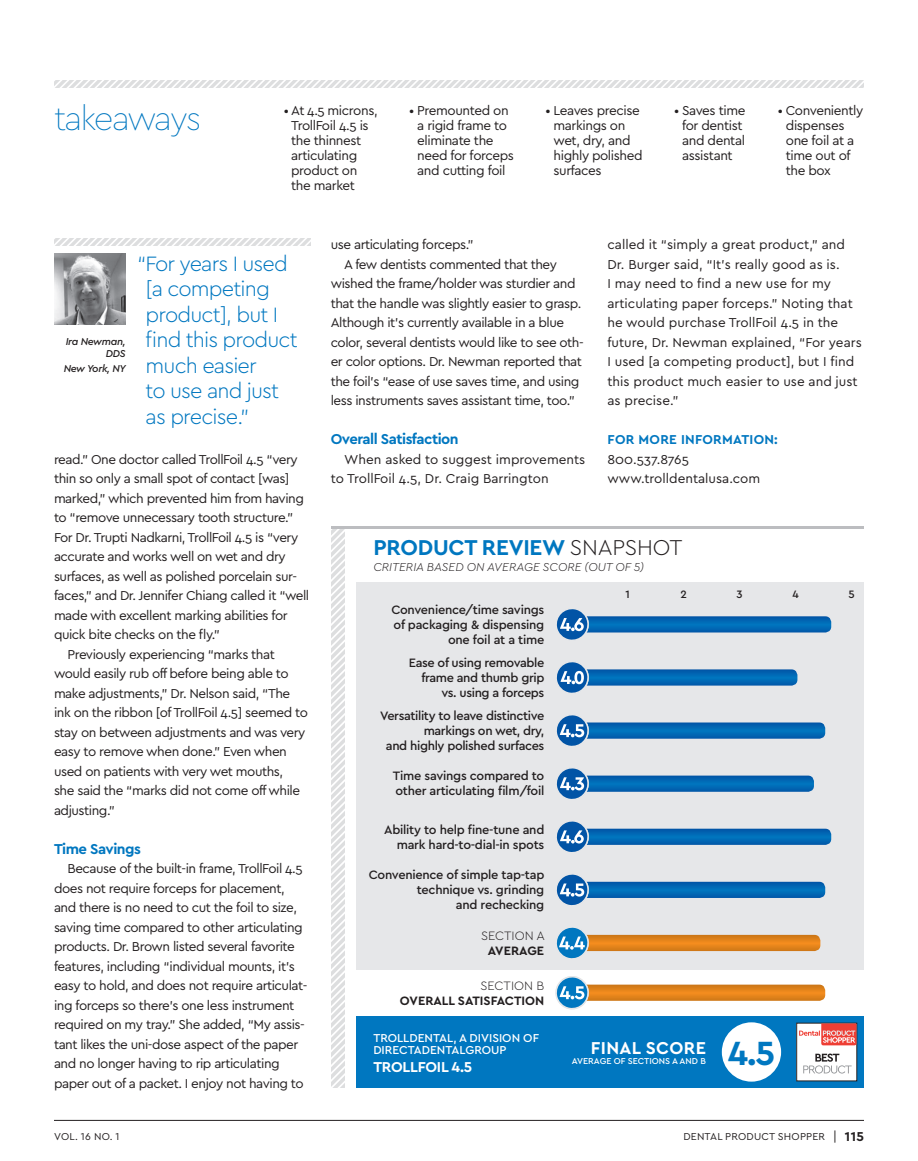
<style>
.page{position:relative;width:918px;height:1161px;background:#fff}
.page>*{position:absolute;margin:0;border:0;box-sizing:border-box;transform-origin:0 0}
.t1{font:700 35.1px "Cera";color:#0077c0}
.PE_TAKEAWAY_HEAD{font:100 34.5px "Cera";letter-spacing:-.06em;color:#0077c0}
.Eval__box_List{font:700 22.5px "Cera";letter-spacing:-.01em;color:#0077c0}
.t2{font:300 21.75px/25.5px "Cera";letter-spacing:-.04em;color:#0077c0}
.Eval__box_List-2{font:700 18px "Cera";letter-spacing:.02em;color:#fff}
.PE_BODY_COPY{font:700 15px "Cera";letter-spacing:-.035em;color:#0077c0}
.Eval__box_List-3{font:700 15px "Cera";letter-spacing:-.015em;color:#fff}
.PE_BODY_COPY-2{font:13.5px/19.5px "Cera";letter-spacing:-.035em;color:#231f20}
.PE_BODY_COPY-3{font:13.5px/19.5px "Cera";color:#231f20}
.PE_TAKEAWAY_BODY{font:13.5px/15px "Cera";letter-spacing:-.03em;color:#231f20}
.PE_BODY_COPY-4{font:700 13.5px "Cera";letter-spacing:.02em;color:#0077c0}
.Eval__box_List-4{font:500 12.75px/15px "Cera";letter-spacing:-.02em;color:#231f20;text-align:right}
.Eval__box_List-5{font:700 12.75px/15px "Cera";color:#231f20;text-align:right}
.Eval__box_List-6{font:300 12.75px/15px "Cera";color:#231f20;text-align:center}
.Eval__box_List-7{font:500 12px/12px "Cera";color:#fff}
.Eval__box_List-8{font:italic 300 12px "Cera";color:#231f20}
.t3{font:500 11.25px "Cera";color:#231f20}
.t4{font:10.5px "Cera";letter-spacing:.02em;color:#231f20}
.PE_Quote_names_citie{font:italic 500 10.5px/12px "Cera";letter-spacing:-.03em;color:#231f20;text-align:right}
.Eval__box_List-9{font:500 9px "Cera";color:#fff}
.s1{font-weight:300;color:#231f20}
.s2{font-weight:700}
.s3{font-weight:300}
.s4{font-size:13.5px}
.s5{font-weight:700;font-size:13.5px}
</style>
<div class="page">
<hr style="left:54px;top:1120px;width:810px;height:1px;background:#231f20">
<svg style="left:54px;top:80px;width:810px;height:7px"></svg>
<div style="left:356px;top:1016px;width:508px;height:72px;background:#0077c0"></div>
<div style="left:356px;top:583px;width:508px;height:387px;background:#e6e7e9"></div>
<div style="left:797px;top:1023px;width:60px;height:58px;background:#fff"></div>
<div style="left:796px;top:1023px;width:61px;height:58px;border:1px solid #231f20"></div>
<svg style="left:799px;top:1024px;width:57px;height:21px"></svg>
<svg style="left:803px;top:1054px;width:49px;height:20px"></svg>
<div style="left:722px;top:1022px;width:59px;height:60px;background:#fff;border-radius:50%"></div>
<svg style="left:332px;top:528px;width:13px;height:560px"></svg>
<hr style="left:332px;top:526px;width:532px;height:2px;background:#bcbdc0">
<svg style="left:556px;top:662px;width:241px;height:31px"></svg>
<svg style="left:556px;top:609px;width:275px;height:31px"></svg>
<svg style="left:555px;top:976px;width:270px;height:34px"></svg>
<svg style="left:556px;top:927px;width:264px;height:32px"></svg>
<svg style="left:556px;top:715px;width:269px;height:31px"></svg>
<svg style="left:556px;top:768px;width:258px;height:31px"></svg>
<svg style="left:556px;top:821px;width:275px;height:31px"></svg>
<svg style="left:556px;top:874px;width:269px;height:32px"></svg>
<svg style="left:54px;top:239px;width:256px;height:6px"></svg>
<img style="left:54px;top:253px;width:72px;height:72px">
<p class="PE_TAKEAWAY_HEAD" style="left:54px;top:95px;width:149px">takeaways</p>
<p class="PE_TAKEAWAY_BODY" style="left:417px;top:102px;width:98px;text-indent:-8px">• Premounted on a rigid frame to eliminate the need for forceps and cutting foil</p>
<p class="PE_TAKEAWAY_BODY" style="left:291px;top:102px;width:88px;text-indent:-7px">• At 4.5 microns,<br>TrollFoil 4.5 is the thinnest articulating product on the market</p>
<p class="PE_TAKEAWAY_BODY" style="left:554px;top:102px;width:91px;text-indent:-8px">• Leaves precise markings on wet, dry, and highly polished surfaces</p>
<p class="PE_TAKEAWAY_BODY" style="left:674px;top:102px;width:73px;text-align:center">• Saves time for dentist and dental assistant</p>
<p class="PE_TAKEAWAY_BODY" style="left:786px;top:102px;width:79px;text-indent:-8px">• Conveniently dispenses one foil at a time out of the box</p>
<p class="PE_Quote_names_citie" style="left:66px;top:335px;width:61px">Ira Newman,<br>DDS</p>
<p class="PE_Quote_names_citie" style="left:64px;top:362px;width:64px">New York, NY</p>
<p class="t2" style="left:146px;top:250px;width:153px;text-indent:-8px">“For years I used [a competing product], but I find this product much easier<br>to use and just as precise.”</p>
<p class="PE_BODY_COPY-2" style="left:54px;top:449px;width:257px">read.” One doctor called TrollFoil 4.5 “very thin so only a small spot of contact [was] marked,” which prevented him from having to “remove unnecessary tooth structure.” For Dr. Trupti Nadkarni, TrollFoil 4.5 is “very accurate and works well on wet and dry surfaces, as well as polished porcelain sur&shy;faces,” and Dr. Jennifer Chiang called it “well made with excellent marking abilities for quick bite checks on the fly.”</p>
<p class="PE_BODY_COPY-2" style="left:54px;top:644px;width:256px;text-indent:14px">Previously experiencing “marks that would easily rub off before being able to make adjustments,” Dr. Nelson said, “The ink on the ribbon [of TrollFoil 4.5] seemed to stay on between adjustments and was very easy to remove when done.” Even when used on patients with very wet mouths,<br>she said the “marks did not come off while adjusting.”</p>
<p class="PE_BODY_COPY" style="left:54px;top:838px;width:88px">Time Savings</p>
<p class="PE_BODY_COPY-2" style="left:54px;top:858px;width:255px;text-indent:14px">Because of the built-in frame, TrollFoil 4.5 does not require forceps for placement, and there is no need to cut the foil to size, saving time compared to other articulating products. Dr. Brown listed several favorite features, including “individual mounts, it’s easy to hold, and does not require articulat&shy;ing forceps so there’s one less instrument required on my tray.” She added, “My assis&shy;tant likes the uni-dose aspect of the paper and no longer having to rip articulating paper out of a packet. I enjoy not having to</p>
<p class="PE_BODY_COPY-2" style="left:331px;top:234px;width:145px">use articulating forceps.”</p>
<p class="PE_BODY_COPY-2" style="left:331px;top:254px;width:255px;text-indent:14px">A few dentists commented that they wished the frame/holder was sturdier and that the handle was slightly easier to grasp.<br>Although it’s currently available in a blue color, several dentists would like to see oth&shy;er color options. Dr. Newman reported that the foil’s “ease of use saves time, and using less instruments saves assistant time, too.”</p>
<p class="PE_BODY_COPY" style="left:331px;top:429px;width:129px">Overall Satisfaction</p>
<p class="PE_BODY_COPY-3" style="left:331px;top:449px;width:256px;text-indent:14px">When asked to suggest improvements to TrollFoil 4.5, Dr. Craig Barrington</p>
<p class="PE_BODY_COPY-3" style="left:608px;top:234px;width:256px">called it “simply a great product,” and Dr. Burger said, “It’s really good as is.<br>I may need to find a new use for my articulating paper forceps.” Noting that he would purchase TrollFoil 4.5 in the future, Dr. Newman explained, “For years I used [a competing product], but I find this product much easier to use and just as precise.”</p>
<p class="PE_BODY_COPY-4" style="left:608px;top:430px;width:172px">FOR MORE INFORMATION:</p>
<p class="PE_BODY_COPY-3" style="left:608px;top:449px;width:83px">800.537.8765</p>
<p class="PE_BODY_COPY-3" style="left:608px;top:468px;width:154px">www.trolldentalusa.com</p>
<p class="Eval__box_List" style="left:373px;top:532px;width:311px">PRODUCT REVIEW <span class="s1">SNAPSHOT</span></p>
<p class="Eval__box_List-8" style="left:373px;top:559px;width:272px">CRITERIA BASED ON AVERAGE SCORE (OUT OF 5)</p>
<p class="t3" style="left:626px;top:587px;width:6px">1</p>
<p class="t3" style="left:681px;top:587px;width:8px">2</p>
<p class="t3" style="left:737px;top:587px;width:8px">3</p>
<p class="t3" style="left:792px;top:587px;width:8px">4</p>
<p class="t3" style="left:848px;top:587px;width:8px">5</p>
<p class="Eval__box_List-4" style="left:391px;top:601px;width:155px">Convenience/time savings of packaging &amp; dispensing one foil at a time</p>
<p class="Eval__box_List-4" style="left:409px;top:654px;width:137px">Ease of using removable frame and thumb grip vs. using a forceps</p>
<p class="Eval__box_List-4" style="left:380px;top:708px;width:166px">Versatility to leave distinctive markings on wet, dry,<br>and highly polished surfaces</p>
<p class="Eval__box_List-4" style="left:393px;top:768px;width:153px;text-align:left">Time savings compared to other articulating film/foil</p>
<p class="Eval__box_List-4" style="left:384px;top:821px;width:162px">Ability to help fine-tune and mark hard-to-dial-in spots</p>
<p class="Eval__box_List-4" style="left:369px;top:867px;width:177px">Convenience of simple tap-tap technique vs. grinding<br>and rechecking</p>
<p class="Eval__box_List-6" style="left:481px;top:927px;width:65px">SECTION A<br><span class="s2">AVERAGE</span></p>
<p class="Eval__box_List-5" style="left:400px;top:977px;width:146px"><span class="s3">SECTION B<br></span>OVERALL SATISFACTION</p>
<p class="Eval__box_List-7" style="left:373px;top:1031px;width:167px">TROLLDENTAL, A DIVISION OF<br>DIRECTADENTALGROUP</p>
<p class="Eval__box_List-3" style="left:373px;top:1057px;width:100px">TROLLFOIL 4.5</p>
<p class="Eval__box_List-2" style="left:591px;top:1036px;width:117px">FINAL SCORE</p>
<p class="Eval__box_List-9" style="left:572px;top:1055px;width:136px">AVERAGE OF SECTIONS A AND B</p>
<p class="t1" style="left:728px;top:1030px;width:49px">4.5</p>
<p class="t4" style="left:54px;top:1130px;width:67px">VOL. 16 NO. 1</p>
<p class="t4" style="left:683px;top:1130px;width:182px">DENTAL PRODUCT SHOPPER <span class="s4">|</span> <span class="s5">115</span></p>
</div>
